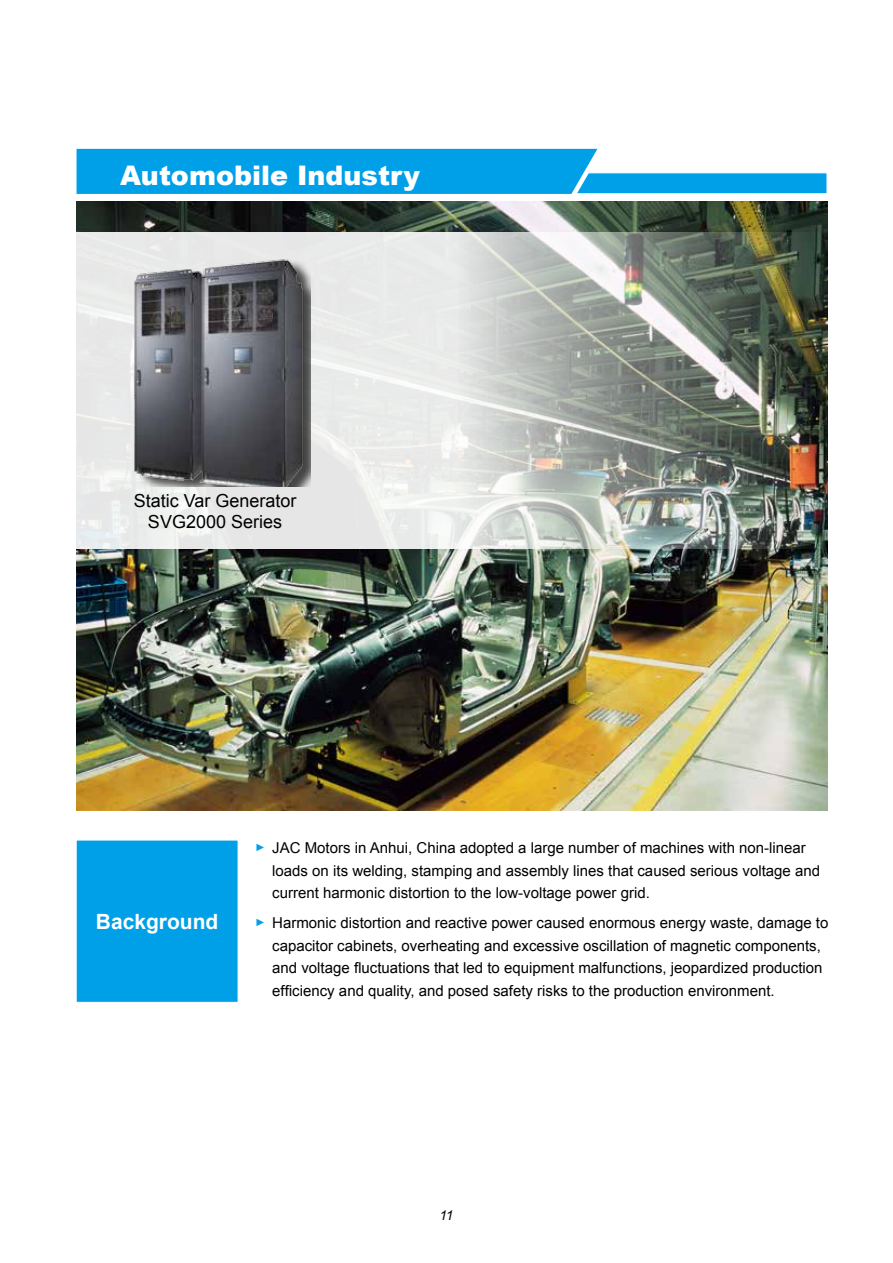
<style>
.page{position:relative;width:893px;height:1263px;background:#fff}
.page>*{position:absolute;margin:0;border:0;box-sizing:border-box;transform-origin:0 0}
.t1{font:900 27px "Arial";color:#fff}
.t2{font:700 21px "Arial";color:#fff}
.t3{font:18px/21.6px "Arial";color:#000;text-align:center}
.t4{font:15px/22.5px "Arial";color:#000}
.t5{font:italic 13.5px "Arial";color:#000}
.s1{font-size:10.5px;color:#00a0e9}
</style>
<div class="page">
<div style="left:76px;top:840px;width:162px;height:162px;background:#00a0e9"></div>
<img style="left:77px;top:201px;width:750px;height:609px">
<img style="left:77px;top:232px;width:751px;height:317px">
<img style="left:120px;top:253px;width:190px;height:233px">
<div style="left:323px;top:173px;width:504px;height:21px;background:#00a0e9;border:1px solid #fff"></div>
<div style="left:77px;top:149px;width:526px;height:45px;background:#00a0e9"></div>
<h1 class="t1" style="left:120px;top:155px;width:301px">Automobile Industry</h1>
<p class="t3" style="left:134px;top:490px;width:164px">Static Var Generator<br>SVG2000 Series</p>
<h2 class="t2" style="left:96px;top:908px;width:124px">Background</h2>
<p class="t4" style="left:272px;top:837px;width:549px;text-indent:-17px"><span class="s1">►</span> JAC Motors in Anhui, China adopted a large number of machines with non-linear loads on its welding, stamping and assembly lines that caused serious voltage and current harmonic distortion to the low-voltage power grid.</p>
<p class="t4" style="left:272px;top:912px;width:558px;text-indent:-17px"><span class="s1">►</span> Harmonic distortion and reactive power caused enormous energy waste, damage to capacitor cabinets, overheating and excessive oscillation of magnetic components, and voltage fluctuations that led to equipment malfunctions, jeopardized production efficiency and quality, and posed safety risks to the production environment.</p>
<p class="t5" style="left:439px;top:1206px;width:16px">11</p>
</div>
